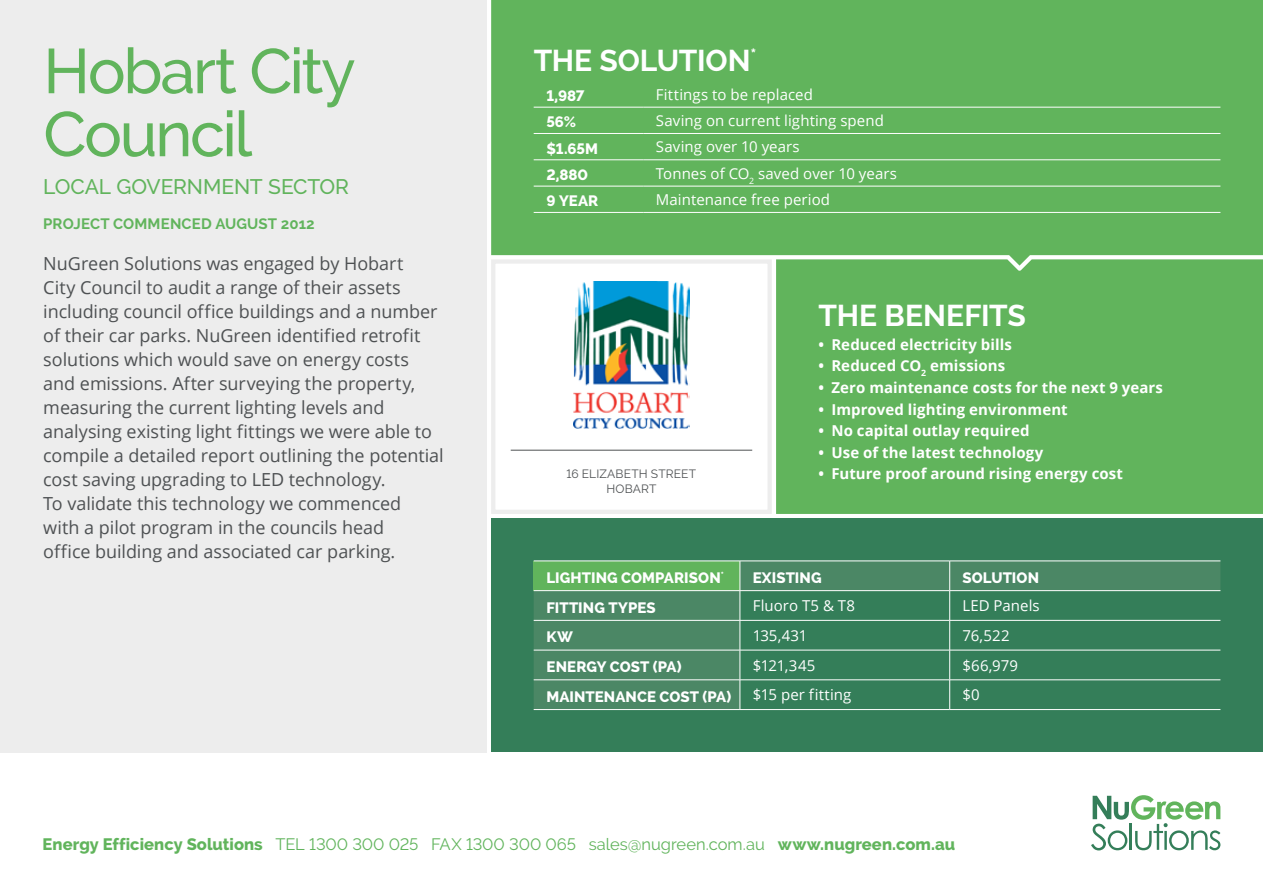
<style>
.page{position:relative;width:1263px;height:893px;background:#fff}
.page>*{position:absolute;margin:0;border:0;box-sizing:border-box;transform-origin:0 0}
.t1{font:500 63px/63px "Raleway";letter-spacing:-.04em;color:#61b45c}
.t2{font:700 30px "Raleway";color:#fff}
.t3{font:500 21px "Raleway";letter-spacing:-.005em;color:#61b45c}
.t4{font:18px/24px "Open Sans";letter-spacing:-.005em;color:#4e5153}
.t5{font:16.5px "Raleway";letter-spacing:-.005em;color:#61b45c}
.t6{font:700 15px "Open Sans";letter-spacing:.005em;color:#fff}
.t7{font:15px "Open Sans";letter-spacing:.005em;color:#fff}
.t8{font:800 15px "Raleway";letter-spacing:.005em;color:#fff}
.t9{font:700 15px "Raleway";letter-spacing:.01em;color:#61b45c}
.t10{font:12px "Raleway";letter-spacing:.01em;color:#4e5153}
.s1{font-weight:800}
</style>
<div class="page">
<div style="left:491px;top:0;width:772px;height:259px;background:#61b45c"></div>
<div style="left:0;top:0;width:487px;height:752px;background:#ededed"></div>
<svg style="left:1091px;top:795px;width:129px;height:55px"></svg>
<div style="left:776px;top:259px;width:487px;height:255px;background:#61b45c"></div>
<div style="left:491px;top:518px;width:772px;height:234px;background:#347e59"></div>
<svg style="left:534px;top:562px;width:686px;height:147px"></svg>
<hr style="left:740px;top:590px;width:210px;height:1px;background:#fff">
<hr style="left:950px;top:590px;width:270px;height:1px;background:#fff">
<hr style="left:534px;top:620px;width:206px;height:1px;background:#fff">
<hr style="left:740px;top:620px;width:210px;height:1px;background:#fff">
<hr style="left:950px;top:620px;width:270px;height:1px;background:#fff">
<hr style="left:534px;top:650px;width:206px;height:1px;background:#fff">
<hr style="left:740px;top:650px;width:210px;height:1px;background:#fff">
<hr style="left:950px;top:650px;width:270px;height:1px;background:#fff">
<hr style="left:534px;top:680px;width:206px;height:1px;background:#fff">
<hr style="left:740px;top:680px;width:210px;height:1px;background:#fff">
<hr style="left:950px;top:680px;width:270px;height:1px;background:#fff">
<hr style="left:534px;top:709px;width:206px;height:1px;background:#fff">
<hr style="left:740px;top:709px;width:210px;height:1px;background:#fff">
<hr style="left:950px;top:709px;width:270px;height:1px;background:#fff">
<hr style="left:534px;top:590px;width:206px;height:1px;background:#fff">
<svg style="left:740px;top:562px;width:1px;height:58px"></svg>
<svg style="left:949px;top:562px;width:1px;height:58px"></svg>
<hr style="left:740px;top:620px;width:1px;height:30px;background:#fff">
<hr style="left:949px;top:620px;width:1px;height:30px;background:#fff">
<hr style="left:740px;top:650px;width:1px;height:30px;background:#fff">
<hr style="left:949px;top:650px;width:1px;height:30px;background:#fff">
<svg style="left:740px;top:680px;width:1px;height:29px"></svg>
<svg style="left:949px;top:680px;width:1px;height:29px"></svg>
<hr style="left:534px;top:561px;width:206px;height:1px;background:#fff">
<hr style="left:740px;top:561px;width:210px;height:1px;background:#fff">
<hr style="left:950px;top:561px;width:270px;height:1px;background:#fff">
<hr style="left:534px;top:107px;width:109px;height:1px;background:#fff">
<hr style="left:643px;top:107px;width:577px;height:1px;background:#fff">
<hr style="left:534px;top:133px;width:109px;height:1px;background:#fff">
<hr style="left:643px;top:133px;width:577px;height:1px;background:#fff">
<hr style="left:534px;top:160px;width:109px;height:1px;background:#fff">
<hr style="left:643px;top:160px;width:577px;height:1px;background:#fff">
<hr style="left:534px;top:186px;width:109px;height:1px;background:#fff">
<hr style="left:643px;top:186px;width:577px;height:1px;background:#fff">
<hr style="left:534px;top:212px;width:109px;height:1px;background:#fff">
<hr style="left:643px;top:212px;width:577px;height:1px;background:#fff">
<img style="left:573px;top:282px;width:117px;height:147px">
<div style="left:491px;top:259px;width:281px;height:255px;border:4px solid #ededed"></div>
<hr style="left:511px;top:450px;width:241px;height:1px;background:#4e5153">
<h1 class="t1" style="left:43px;top:40px;width:314px">HOBART CITY<br>COUNCIL</h1>
<p class="t3" style="left:43px;top:175px;width:307px">LOCAL GOVERNMENT SECTOR</p>
<p class="t9" style="left:43px;top:215px;width:273px">PROJECT COMMENCED AUGUST 2012</p>
<p class="t4" style="left:43px;top:251px;width:402px">NuGreen Solutions was engaged by Hobart<br>City Council to audit a range of their assets including council office buildings and a number of their car parks. NuGreen identified retrofit solutions which would save on energy costs and emissions. After surveying the property, measuring the current lighting levels and analysing existing light fittings we were able to compile a detailed report outlining the potential cost saving upgrading to LED technology.<br>To validate this technology we commenced<br>with a pilot program in the councils head<br>office building and associated car parking.</p>
<h2 class="t2" style="left:534px;top:43px;width:224px">THE SOLUTION <sup>*</sup></h2>
<p class="t8" style="left:546px;top:87px;width:40px">1,987</p>
<p class="t7" style="left:656px;top:84px;width:159px">Fittings to be replaced</p>
<p class="t8" style="left:546px;top:114px;width:31px">56%</p>
<p class="t7" style="left:656px;top:110px;width:229px">Saving on current lighting spend</p>
<p class="t8" style="left:546px;top:140px;width:53px">$1.65M</p>
<p class="t7" style="left:656px;top:137px;width:145px">Saving over 10 years</p>
<p class="t8" style="left:546px;top:166px;width:43px">2,880</p>
<p class="t7" style="left:656px;top:163px;width:243px">Tonnes of CO<sub>2</sub> saved over 10 years</p>
<p class="t8" style="left:546px;top:193px;width:54px">9 YEAR</p>
<p class="t7" style="left:656px;top:189px;width:176px">Maintenance free period</p>
<h2 class="t2" style="left:819px;top:298px;width:107px">THE BENE</h2>
<h2 class="t2" style="left:964px;top:298px;width:44px">FITS</h2>
<p class="t6" style="left:819px;top:334px;width:195px">• Reduced electricity bills</p>
<p class="t6" style="left:819px;top:355px;width:188px">• Reduced CO<sub>2</sub> emissions</p>
<p class="t6" style="left:819px;top:377px;width:346px">• Zero maintenance costs for the next 9 years</p>
<p class="t6" style="left:819px;top:398px;width:251px">• Improved lighting environment</p>
<p class="t6" style="left:819px;top:420px;width:213px">• No capital outlay required</p>
<p class="t6" style="left:819px;top:442px;width:226px">• Use of the latest technology</p>
<p class="t10" style="left:567px;top:467px;width:131px">16 Elizabeth Street</p>
<p class="t6" style="left:819px;top:463px;width:306px">• Future proof around rising energy cost</p>
<p class="t10" style="left:606px;top:481px;width:51px">H obart</p>
<p class="t8" style="left:546px;top:569px;width:179px">LIGHTING COMPARISON<sup>*</sup></p>
<p class="t8" style="left:753px;top:569px;width:71px">EXISTING</p>
<p class="t8" style="left:962px;top:569px;width:78px">SOLUTION</p>
<p class="t8" style="left:546px;top:599px;width:111px">FITTING TYPES</p>
<p class="t7" style="left:753px;top:595px;width:104px">Fluoro T5 &amp; T8</p>
<p class="t7" style="left:962px;top:595px;width:79px">LED Panels</p>
<p class="t8" style="left:546px;top:628px;width:28px">KW</p>
<p class="t7" style="left:753px;top:625px;width:56px">135,431</p>
<p class="t7" style="left:962px;top:625px;width:49px">76,522</p>
<p class="t8" style="left:546px;top:658px;width:137px">ENERGY COST (PA)</p>
<p class="t7" style="left:753px;top:655px;width:64px">$121,345</p>
<p class="t7" style="left:962px;top:655px;width:57px">$66,979</p>
<p class="t8" style="left:546px;top:688px;width:186px">MAINTENANCE COST (PA)</p>
<p class="t7" style="left:753px;top:685px;width:100px">$15 per fitting</p>
<p class="t7" style="left:962px;top:685px;width:19px">$0</p>
<p class="t5" style="left:43px;top:835px;width:914px"><span class="s1">ENERGY EFFICIENCY SOLUTIONS</span> Tel 1300 300 025 Fax 1300 300 065 sales@nugreen.com.au <span class="s1">WWW.NUGREEN.COM.AU</span></p>
</div>
